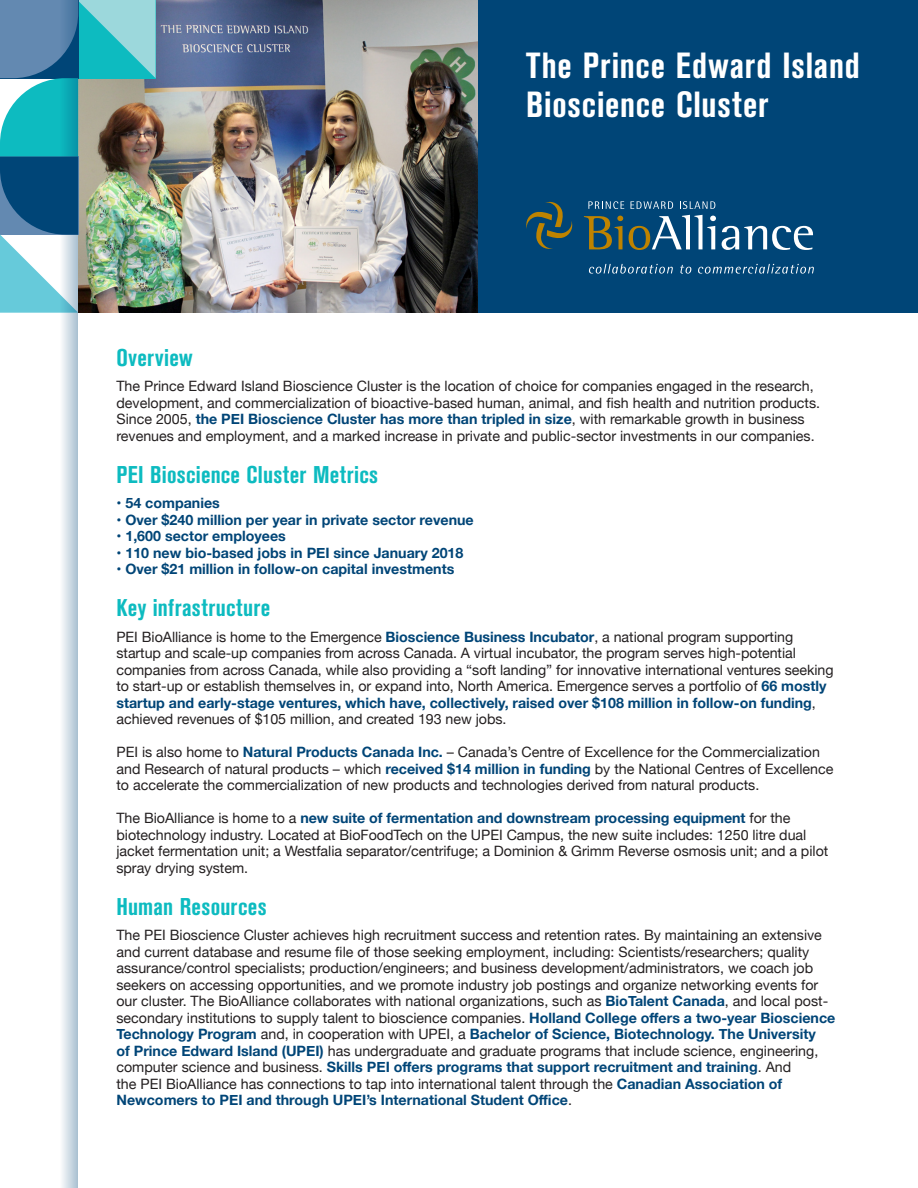
<style>
.page{position:relative;width:918px;height:1188px;background:#fff}
.page>*{position:absolute;margin:0;border:0;box-sizing:border-box;transform-origin:0 0}
.t1{font:700 condensed 36px "Akzidenz Grotesk BE";letter-spacing:.025em;color:#fff}
.t2{font:700 condensed 24px "Akzidenz Grotesk BE";letter-spacing:.015em;color:#0dbbc0}
.Normal__Web{font:14.25px/16.5px "Helvetica Neue";color:#231f20}
.Normal__Web-2{font:700 14.25px "Helvetica Neue";color:#004577}
.s1{font-weight:700;color:#004577}
</style>
<div class="page">
<div style="left:416px;top:0;width:502px;height:313px;background:#004577"></div>
<svg style="left:584px;top:216px;width:39px;height:33px"></svg>
<svg style="left:629px;top:215px;width:87px;height:35px"></svg>
<svg style="left:722px;top:226px;width:91px;height:24px"></svg>
<svg style="left:588px;top:201px;width:36px;height:8px"></svg>
<svg style="left:631px;top:201px;width:42px;height:8px"></svg>
<svg style="left:680px;top:201px;width:35px;height:8px"></svg>
<svg style="left:526px;top:201px;width:47px;height:48px"></svg>
<svg style="left:589px;top:264px;width:84px;height:10px"></svg>
<svg style="left:680px;top:265px;width:11px;height:9px"></svg>
<svg style="left:698px;top:264px;width:116px;height:10px"></svg>
<img style="left:156px;top:0;width:322px;height:313px">
<img style="left:0;top:0;width:156px;height:313px">
<svg style="left:59px;top:0;width:19px;height:1188px"></svg>
<p class="t1" style="left:526px;top:45px;width:335px">The Prince Edward Island</p>
<p class="t1" style="left:526px;top:84px;width:244px">Bioscience Cluster</p>
<p class="t2" style="left:116px;top:344px;width:78px">Overview</p>
<p class="Normal__Web" style="left:116px;top:379px;width:705px">The Prince Edward Island Bioscience Cluster is the location of choice for companies engaged in the research, development, and commercialization of bioactive-based human, animal, and fish health and nutrition products.<br>Since 2005, <span class="s1">the PEI Bioscience Cluster has more than tripled in size</span>, with remarkable growth in business revenues and employment, and a marked increase in private and public-sector investments in our companies.</p>
<p class="t2" style="left:116px;top:461px;width:263px">PEI Bioscience Cluster Metrics</p>
<p class="Normal__Web-2" style="left:116px;top:492px;width:105px">• 54 companies</p>
<p class="Normal__Web-2" style="left:116px;top:509px;width:359px">• Over $240 million per year in private sector revenue</p>
<p class="Normal__Web-2" style="left:116px;top:525px;width:171px">• 1,600 sector employees</p>
<p class="Normal__Web-2" style="left:116px;top:542px;width:349px">• 110 new bio-based jobs in PEI since January 2018</p>
<p class="Normal__Web-2" style="left:116px;top:558px;width:339px">• Over $21 million in follow-on capital investments</p>
<p class="t2" style="left:116px;top:594px;width:155px">Key infrastructure</p>
<p class="Normal__Web" style="left:116px;top:629px;width:719px">PEI BioAlliance is home to the Emergence <span class="s1">Bioscience Business Incubator</span>, a national program supporting startup and scale-up companies from across Canada. A virtual incubator, the program serves high-potential companies from across Canada, while also providing a “soft landing” for innovative international ventures seeking to start-up or establish themselves in, or expand into, North America. Emergence serves a portfolio of <span class="s1">66 mostly startup and early-stage ventures, which have, collectively, raised over $108 million in follow-on funding</span>, achieved revenues of $105 million, and created 193 new jobs.</p>
<p class="Normal__Web" style="left:116px;top:745px;width:718px">PEI is also home to <span class="s1">Natural Products Canada Inc.</span> – Canada’s Centre of Excellence for the Commercialization and Research of natural products – which <span class="s1">received $14 million in funding</span> by the National Centres of Excellence to accelerate the commercialization of new products and technologies derived from natural products.</p>
<p class="Normal__Web" style="left:116px;top:811px;width:713px">The BioAlliance is home to a <span class="s1">new suite of fermentation and downstream processing equipment</span> for the biotechnology industry. Located at BioFoodTech on the UPEI Campus, the new suite includes: 1250 litre dual jacket fermentation unit; a Westfalia separator/centrifuge; a Dominion &amp; Grimm Reverse osmosis unit; and a pilot spray drying system.</p>
<p class="t2" style="left:116px;top:893px;width:152px">Human Resources</p>
<p class="Normal__Web" style="left:116px;top:928px;width:720px">The PEI Bioscience Cluster achieves high recruitment success and retention rates. By maintaining an extensive and current database and resume file of those seeking employment, including: Scientists/researchers; quality assurance/control specialists; production/engineers; and business development/administrators, we coach job seekers on accessing opportunities, and we promote industry job postings and organize networking events for our cluster. The BioAlliance collaborates with national organizations, such as <span class="s1">BioTalent Canada</span>, and local post&shy;secondary institutions to supply talent to bioscience companies. <span class="s1">Holland College offers a two-year Bioscience Technology Program</span> and, in cooperation with UPEI, a <span class="s1">Bachelor of Science, Biotechnology. The University<br>of Prince Edward Island (UPEI)</span> has undergraduate and graduate programs that include science, engineering, computer science and business. <span class="s1">Skills PEI offers programs that support recruitment and training</span>. And<br>the PEI BioAlliance has connections to tap into international talent through the <span class="s1">Canadian Association of Newcomers to PEI and through UPEI’s International Student Office</span>.</p>
</div>
